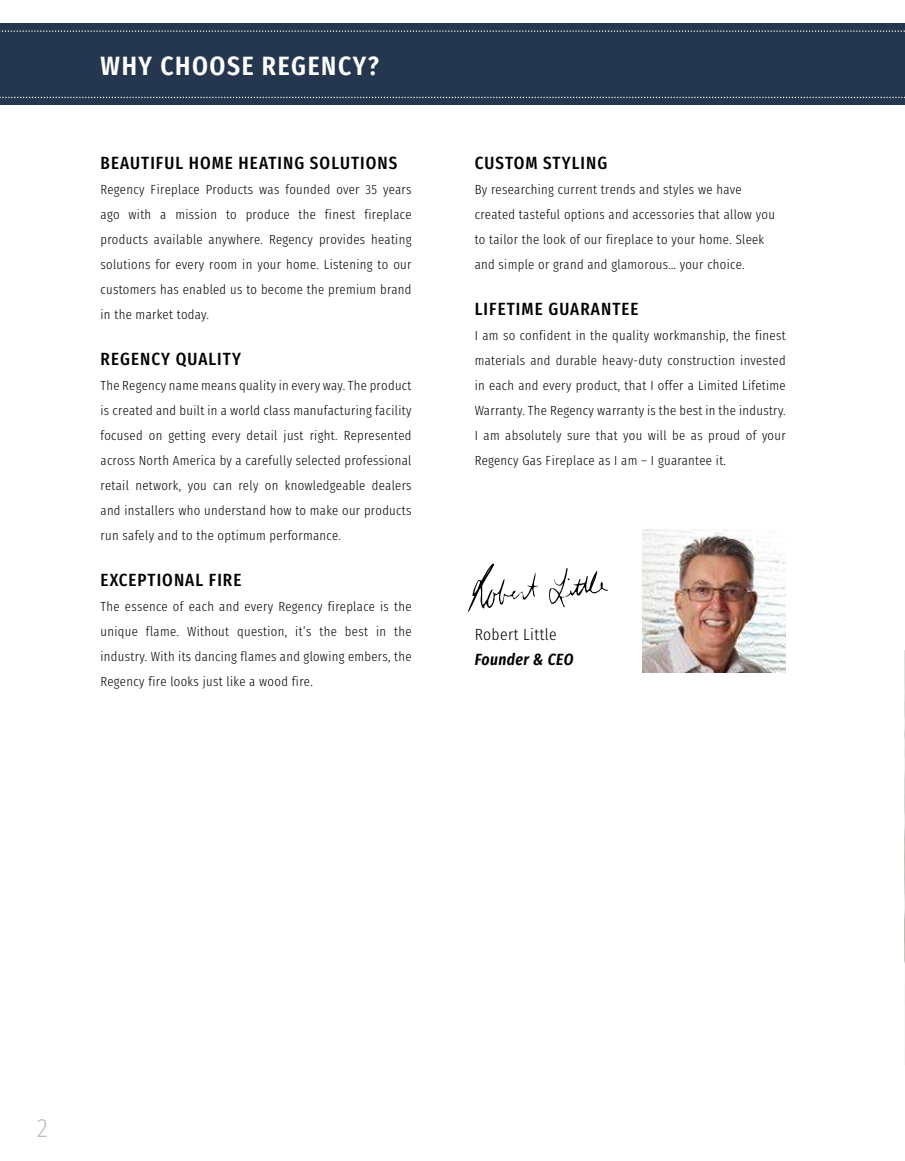
<style>
.page{position:relative;width:905px;height:1161px;background:#fff}
.page>*{position:absolute;margin:0;border:0;box-sizing:border-box;transform-origin:0 0}
.t1{font:600 26.4px "Fira Sans Condensed";letter-spacing:.06em;color:#fff}
.t2{font:300 26.4px "Fira Sans Condensed";color:#bcbec0}
.t3{font:500 17.7px "Fira Sans Condensed";letter-spacing:.06em;color:#000}
.t4{font:300 16.2px "Fira Sans Condensed";letter-spacing:.025em;color:#000}
.t5{font:italic 600 16.2px "Fira Sans Condensed";letter-spacing:.025em;color:#000}
.t6{font:300 13.2px/25px "Fira Sans Condensed";letter-spacing:.025em;color:#000;text-align:justify}
</style>
<div class="page">
<img style="left:642px;top:529px;width:143px;height:143px">
<svg style="left:468px;top:563px;width:139px;height:49px"></svg>
<div style="left:0;top:24px;width:904px;height:81px;background:#25374e"></div>
<svg style="left:0;top:97px;width:905px;height:1px"></svg>
<svg style="left:0;top:30px;width:905px;height:2px"></svg>
<h1 class="t1" style="left:101px;top:47px;width:280px">WHY CHOOSE REGENCY?</h1>
<h2 class="t3" style="left:101px;top:150px;width:298px">BEAUTIFUL HOME HEATING SOLUTIONS</h2>
<p class="t6" style="left:100px;top:177px;width:312px">Regency Fireplace Products was founded over 35 years ago with a mission to produce the finest fireplace products available anywhere. Regency provides heating solutions for every room in your home. Listening to our customers has enabled us to become the premium brand in the market today.</p>
<h2 class="t3" style="left:101px;top:346px;width:142px">REGENCY QUALITY</h2>
<p class="t6" style="left:100px;top:373px;width:312px">The Regency name means quality in every way. The product is created and built in a world class manufacturing facility focused on getting every detail just right. Represented across North America by a carefully selected professional retail network, you can rely on knowledgeable dealers and installers who understand how to make our products run safely and to the optimum performance.</p>
<h2 class="t3" style="left:101px;top:567px;width:142px">EXCEPTIONAL FIRE</h2>
<p class="t6" style="left:100px;top:594px;width:312px">The essence of each and every Regency fireplace is the unique flame. Without question, it’s the best in the industry. With its dancing flames and glowing embers, the Regency fire looks just like a wood fire.</p>
<h2 class="t3" style="left:475px;top:150px;width:134px">CUSTOM STYLING</h2>
<p class="t6" style="left:474px;top:177px;width:302px;text-align:left">By researching current trends and styles we have created tasteful options and accessories that allow you to tailor the look of our fireplace to your home. Sleek and simple or grand and glamorous… your choice.</p>
<h2 class="t3" style="left:475px;top:296px;width:165px">LIFETIME GUARANTEE</h2>
<p class="t6" style="left:474px;top:323px;width:312px">I am so confident in the quality workmanship, the finest materials and durable heavy-duty construction invested in each and every product, that I offer a Limited Lifetime Warranty. The Regency warranty is the best in the industry.<br>I am absolutely sure that you will be as proud of your Regency Gas Fireplace as I am – I guarantee it.</p>
<p class="t4" style="left:474px;top:623px;width:83px">Robert Little</p>
<p class="t5" style="left:474px;top:648px;width:100px">Founder &amp; CEO</p>
<h1 class="t2" style="left:37px;top:1109px;width:12px">2</h1>
</div>
